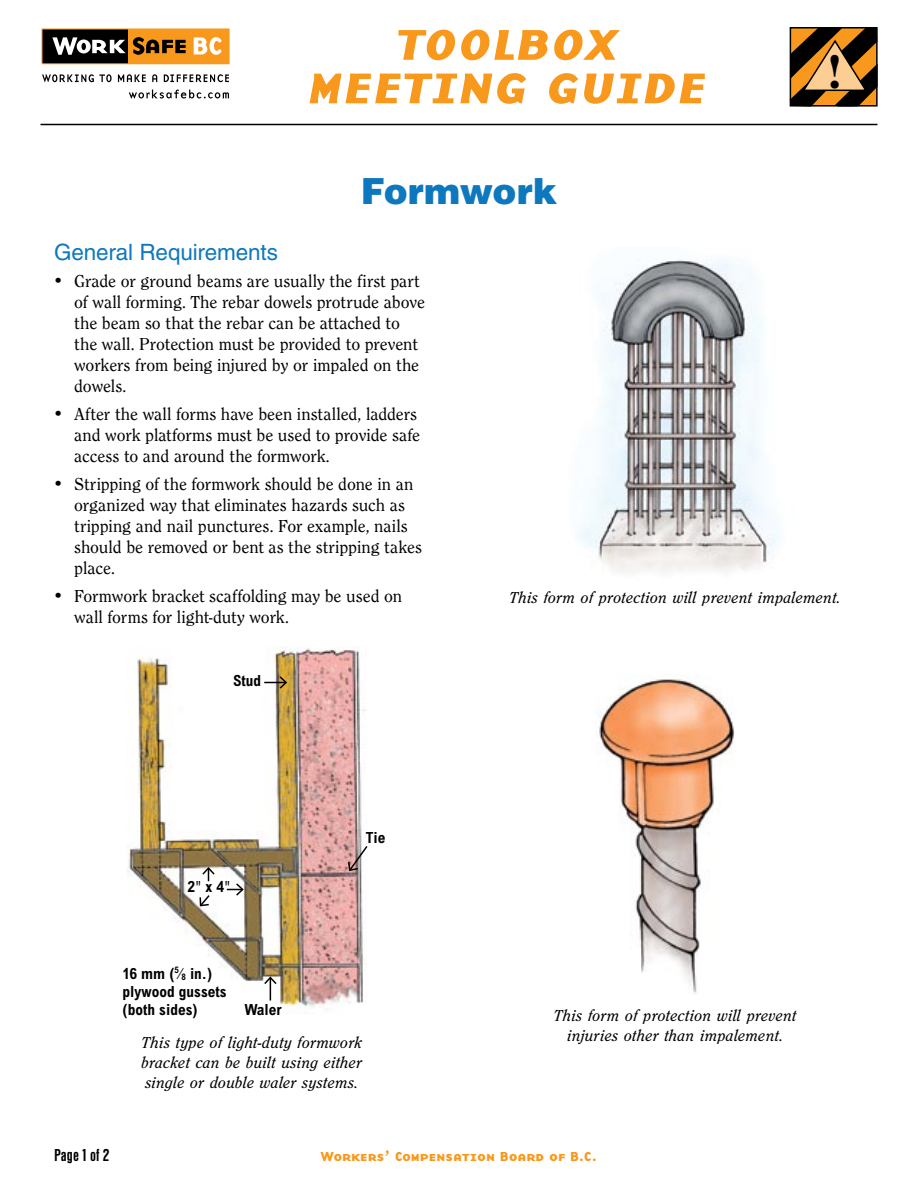
<style>
.page{position:relative;width:918px;height:1188px;background:#fff}
.page>*{position:absolute;margin:0;border:0;box-sizing:border-box;transform-origin:0 0}
.t1{font:700 48px "Times";color:#000}
.t2{font:44.55px/43.5px "Base Nine SCBI";letter-spacing:-.005em;color:#f8991d;text-align:center;scale:1.17 1}
.t3{font:900 36px "Helvetica";letter-spacing:.005em;color:#0e78be}
.t4{font:22.5px "Helvetica";letter-spacing:-.005em;color:#0e78be}
.t5{font:18px/21px "Clearface Rgl";letter-spacing:-.005em;color:#000}
.t6{font:18px "Helvetica Bld Cnd";letter-spacing:.005em;color:#000}
.t7{font:18px "Symbol";color:#000}
.t8{font:16.5px/19.8px "Clearface Itl";color:#000;text-align:center}
.t9{font:16.5px/18px "Arial Bld Cnd";color:#000}
.t10{font:13.5px "Base Nine SCB";color:#f8991d}
.s1{font-size:9.6px}
</style>
<div class="page">
<img style="left:598px;top:679px;width:136px;height:314px">
<img style="left:579px;top:259px;width:199px;height:314px">
<img style="left:126px;top:648px;width:240px;height:365px">
<svg style="left:264px;top:675px;width:24px;height:15px"></svg>
<svg style="left:263px;top:975px;width:15px;height:25px"></svg>
<svg style="left:347px;top:844px;width:21px;height:28px"></svg>
<svg style="left:201px;top:866px;width:15px;height:15px"></svg>
<svg style="left:227px;top:882px;width:18px;height:15px"></svg>
<svg style="left:198px;top:893px;width:13px;height:15px"></svg>
<div style="left:42px;top:29px;width:87px;height:35px;background:#000"></div>
<div style="left:129px;top:29px;width:100px;height:35px;background:#f8991d"></div>
<svg style="left:52px;top:37px;width:74px;height:18px"></svg>
<svg style="left:133px;top:37px;width:53px;height:18px"></svg>
<svg style="left:194px;top:37px;width:28px;height:18px"></svg>
<svg style="left:42px;top:74px;width:70px;height:8px"></svg>
<svg style="left:118px;top:74px;width:28px;height:8px"></svg>
<svg style="left:152px;top:74px;width:5px;height:8px"></svg>
<svg style="left:164px;top:74px;width:65px;height:8px"></svg>
<svg style="left:129px;top:90px;width:100px;height:9px"></svg>
<div style="left:42px;top:29px;width:187px;height:35px;border:1px solid #f8991d"></div>
<hr style="left:40px;top:124px;width:838px;height:1px;background:#000">
<svg style="left:789px;top:28px;width:89px;height:79px;background:#865e2a"></svg>
<h2 class="t2" style="left:308px;top:23px;width:342px">TOOLBOX<br>MEETING GUIDE</h2>
<h3 class="t3" style="left:361px;top:168px;width:198px">Formwork</h3>
<h1 class="t1" style="left:827px;top:43px;width:17px">!</h1>
<p class="t4" style="left:54px;top:239px;width:225px">General Requirements</p>
<p class="t5" style="left:74px;top:272px;width:352px">Grade or ground beams are usually the first part of wall forming. The rebar dowels protrude above the beam so that the rebar can be attached to the wall. Protection must be provided to prevent workers from being injured by or impaled on the dowels.</p>
<p class="t5" style="left:74px;top:405px;width:347px">After the wall forms have been installed, ladders and work platforms must be used to provide safe access to and around the formwork.</p>
<p class="t5" style="left:74px;top:475px;width:349px">Stripping of the formwork should be done in an organized way that eliminates hazards such as tripping and nail punctures. For example, nails should be removed or bent as the stripping takes place.</p>
<p class="t5" style="left:74px;top:587px;width:330px">Formwork bracket scaffolding may be used on wall forms for light-duty work.</p>
<p class="t7" style="left:54px;top:273px;width:10px">•</p>
<p class="t7" style="left:54px;top:405px;width:10px">•</p>
<p class="t7" style="left:54px;top:475px;width:10px">•</p>
<p class="t7" style="left:54px;top:587px;width:10px">•</p>
<p class="t9" style="left:233px;top:673px;width:30px">Stud</p>
<p class="t9" style="left:187px;top:879px;width:45px">2" x 4"</p>
<p class="t9" style="left:123px;top:965px;width:106px">16 mm (<sup>5</sup>⁄<span class="s1">8</span> in.) plywood gussets (both sides)</p>
<p class="t9" style="left:245px;top:1001px;width:38px">Waler</p>
<p class="t9" style="left:366px;top:830px;width:21px">Tie</p>
<p class="t8" style="left:141px;top:1034px;width:223px;text-align:justify">This type of light-duty formwork bracket can be built using either single or double waler systems.</p>
<p class="t8" style="left:509px;top:589px;width:333px">This form of protection will prevent impalement.</p>
<p class="t8" style="left:554px;top:1007px;width:244px">This form of protection will prevent injuries other than impalement.</p>
<p class="t6" style="left:54px;top:1143px;width:57px">Page 1 of 2</p>
<p class="t10" style="left:321px;top:1147px;width:278px">Workers’ Compensation Board of B.C.</p>
</div>
